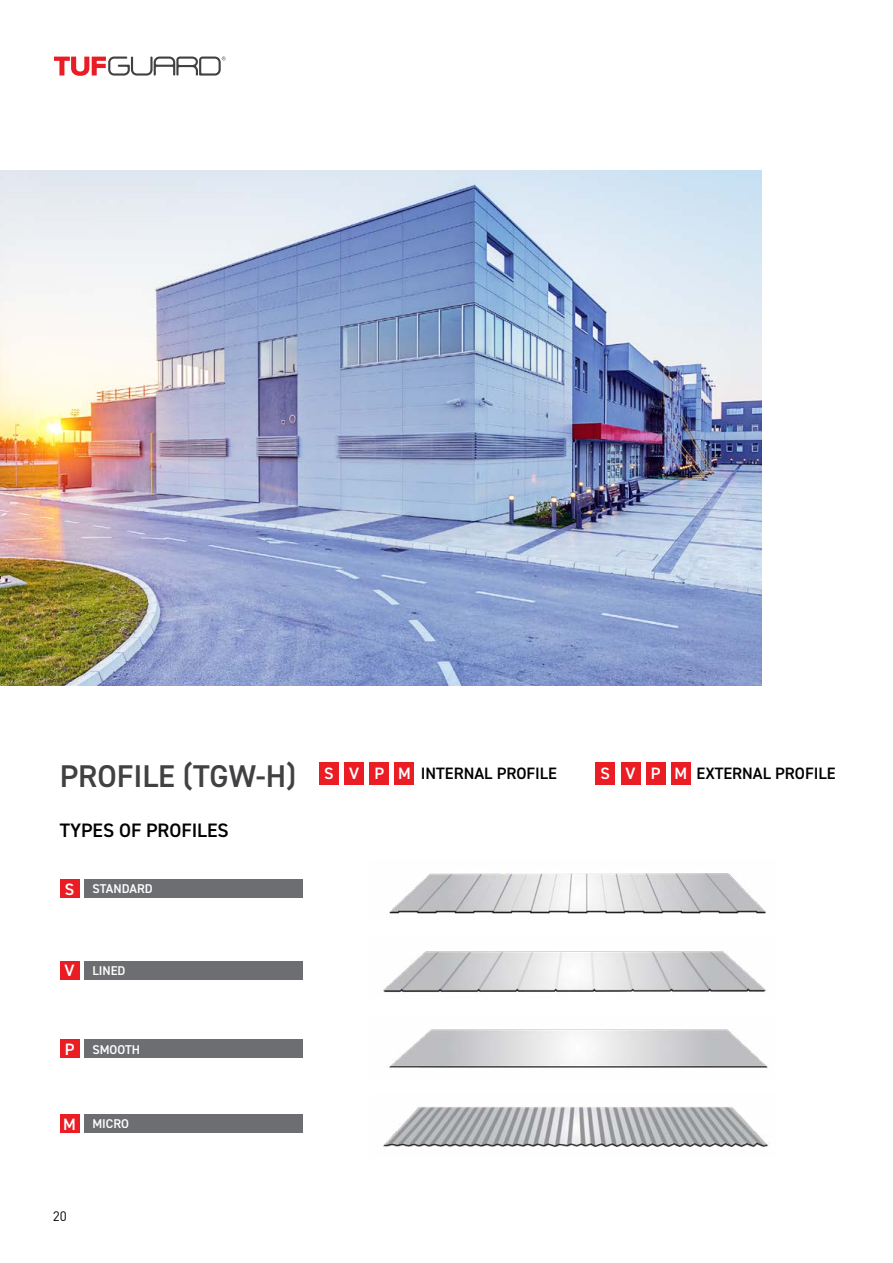
<style>
.page{position:relative;width:893px;height:1263px;background:#fff}
.page>*{position:absolute;margin:0;border:0;box-sizing:border-box;transform-origin:0 0}
.t1{font:600 31.5px "DIN2014";color:#414042}
.t2{font:600 19.5px "DIN2014";color:#000}
.t3{font:600 16.5px "DIN2014";color:#000}
.t4{font:600 16.5px "DIN2014";letter-spacing:.885em;color:#fff}
.t5{font:13.5px "DIN";color:#000}
.t6{font:600 12.75px "DIN2014";color:#fff}
</style>
<div class="page">
<img style="left:0;top:171px;width:762px;height:514px">
<div style="left:84px;top:879px;width:218px;height:19px;background:#6d6e71"></div>
<div style="left:84px;top:960px;width:218px;height:19px;background:#6d6e71"></div>
<div style="left:84px;top:1039px;width:218px;height:19px;background:#6d6e71"></div>
<div style="left:84px;top:1114px;width:218px;height:19px;background:#6d6e71"></div>
<div style="left:319px;top:762px;width:20px;height:22px;background:#ea1c24"></div>
<div style="left:596px;top:762px;width:19px;height:22px;background:#ea1c24"></div>
<div style="left:60px;top:879px;width:19px;height:19px;background:#ea1c24"></div>
<div style="left:60px;top:960px;width:19px;height:19px;background:#ea1c24"></div>
<div style="left:60px;top:1039px;width:19px;height:19px;background:#ea1c24"></div>
<div style="left:60px;top:1114px;width:19px;height:19px;background:#ea1c24"></div>
<div style="left:344px;top:762px;width:20px;height:22px;background:#ea1c24"></div>
<div style="left:621px;top:762px;width:19px;height:22px;background:#ea1c24"></div>
<div style="left:369px;top:762px;width:20px;height:22px;background:#ea1c24"></div>
<div style="left:646px;top:762px;width:19px;height:22px;background:#ea1c24"></div>
<div style="left:395px;top:762px;width:19px;height:22px;background:#ea1c24"></div>
<div style="left:671px;top:762px;width:20px;height:22px;background:#ea1c24"></div>
<img style="left:389px;top:873px;width:377px;height:41px">
<img style="left:383px;top:951px;width:383px;height:42px">
<img style="left:389px;top:1029px;width:379px;height:39px">
<img style="left:383px;top:1107px;width:386px;height:40px">
<svg style="left:54px;top:57px;width:172px;height:19px"></svg>
<h1 class="t1" style="left:60px;top:755px;width:238px">PROFILE (TGW-H)</h1>
<p class="t2" style="left:60px;top:817px;width:170px">TYPES OF PROFILES</p>
<p class="t4" style="left:65px;top:878px;width:11px">S</p>
<p class="t6" style="left:92px;top:880px;width:62px">STANDARD</p>
<p class="t4" style="left:65px;top:960px;width:12px">V</p>
<p class="t6" style="left:92px;top:962px;width:34px">LINED</p>
<p class="t4" style="left:65px;top:1038px;width:11px">P</p>
<p class="t6" style="left:92px;top:1041px;width:49px">SMOOTH</p>
<p class="t4" style="left:63px;top:1113px;width:14px">M</p>
<p class="t6" style="left:92px;top:1115px;width:38px">MICRO</p>
<p class="t4" style="left:324px;top:763px;width:11px">S</p>
<p class="t4" style="left:601px;top:763px;width:11px">S</p>
<p class="t3" style="left:696px;top:763px;width:140px">EXTERNAL PROFILE</p>
<p class="t3" style="left:421px;top:763px;width:138px">INTERNAL PROFILE</p>
<p class="t4" style="left:349px;top:763px;width:63px">VPM</p>
<p class="t4" style="left:625px;top:763px;width:63px">VPM</p>
<p class="t5" style="left:53px;top:1207px;width:16px">20</p>
</div>
